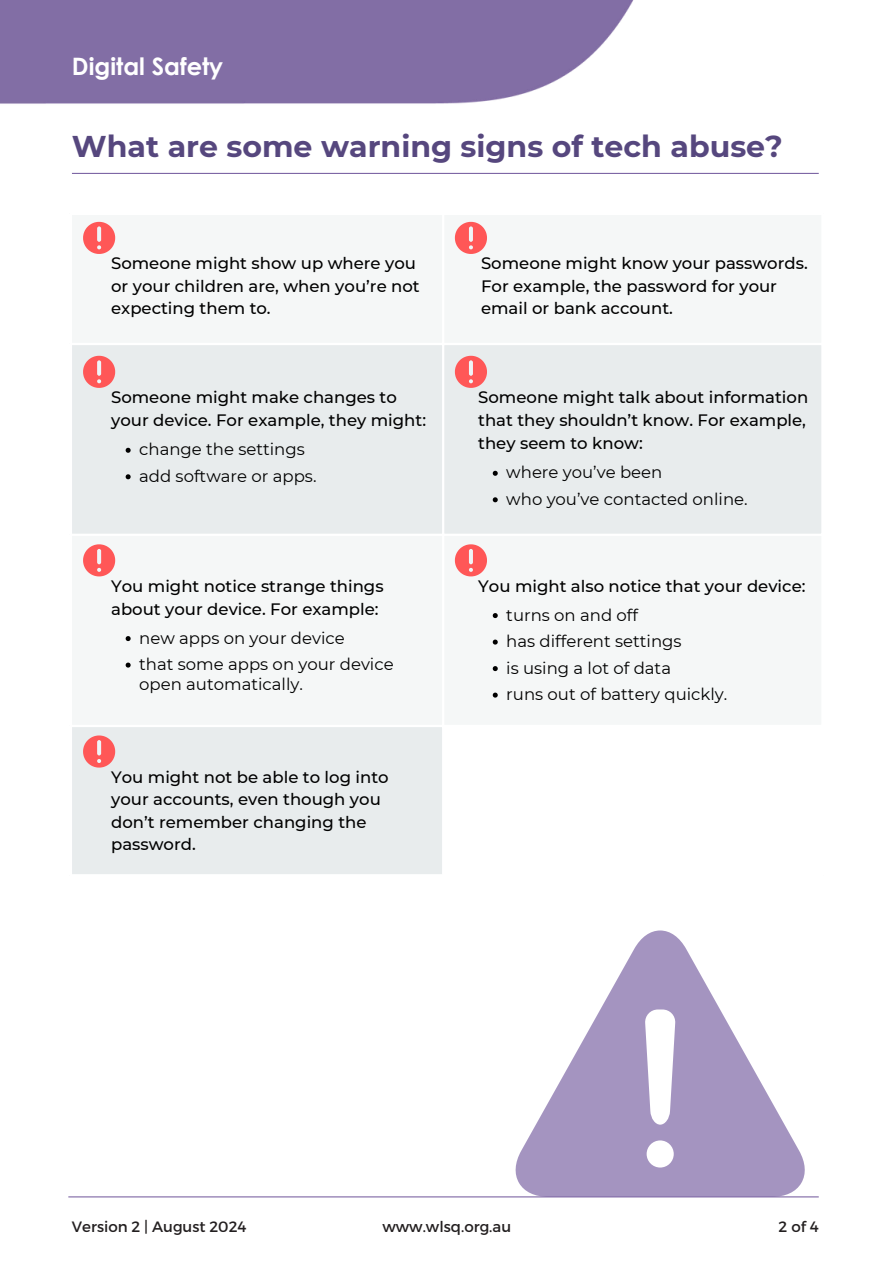
<style>
.page{position:relative;width:894px;height:1264px;background:#fff}
.page>*{position:absolute;margin:0;border:0;box-sizing:border-box;transform-origin:0 0}
.t1{font:700 30px "Montserrat";color:#56477e}
.t2{font:700 24px "Century Gothic";color:#fff}
.t3{font:500 16.5px/22.5px "Montserrat";color:#000}
.t4{font:16.5px/19.5px "Montserrat";color:#000}
.t5{font:15px "Montserrat";color:#231f20}
</style>
<div class="page">
<img style="left:0;top:0;width:634px;height:104px">
<hr style="left:68px;top:1196px;width:750px;height:1px;background:#7e67a5">
<hr style="left:72px;top:173px;width:746px;height:1px;background:#7e67a5">
<svg style="left:72px;top:345px;width:749px;height:529px;fill:#e8eced"></svg>
<div style="left:443px;top:725px;width:379px;height:150px;background:#fff"></div>
<hr style="left:442px;top:215px;width:2px;height:659px;background:#fff">
<hr style="left:70px;top:533px;width:753px;height:3px;background:#fff">
<hr style="left:70px;top:724px;width:753px;height:3px;background:#fff">
<svg style="left:515px;top:930px;width:290px;height:266px;fill:#a494c0"></svg>
<svg style="left:83px;top:222px;width:32px;height:32px"></svg>
<svg style="left:492px;top:471px;width:5px;height:5px"></svg>
<svg style="left:492px;top:497px;width:5px;height:5px"></svg>
<svg style="left:126px;top:448px;width:5px;height:5px"></svg>
<svg style="left:126px;top:474px;width:5px;height:5px"></svg>
<svg style="left:126px;top:636px;width:5px;height:5px"></svg>
<svg style="left:126px;top:662px;width:5px;height:5px"></svg>
<svg style="left:492px;top:613px;width:5px;height:5px"></svg>
<svg style="left:492px;top:639px;width:5px;height:5px"></svg>
<svg style="left:492px;top:666px;width:5px;height:5px"></svg>
<svg style="left:492px;top:692px;width:5px;height:5px"></svg>
<svg style="left:455px;top:222px;width:32px;height:32px"></svg>
<svg style="left:83px;top:356px;width:32px;height:32px"></svg>
<svg style="left:455px;top:356px;width:32px;height:32px"></svg>
<svg style="left:83px;top:544px;width:32px;height:32px"></svg>
<svg style="left:455px;top:544px;width:32px;height:32px"></svg>
<svg style="left:83px;top:735px;width:32px;height:32px"></svg>
<h1 class="t2" style="left:72px;top:51px;width:153px">Digital Safety</h1>
<h2 class="t1" style="left:72px;top:127px;width:712px">What are some warning signs of tech abuse?</h2>
<h3 class="t3" style="left:111px;top:252px;width:310px">Someone might show up where you or your children are, when you’re not expecting them to.</h3>
<p class="t3" style="left:111px;top:386px;width:316px;line-height:23px">Someone might make changes to your device. For example, they might:</p>
<p class="t4" style="left:139px;top:439px;width:167px">change the settings</p>
<h3 class="t4" style="left:139px;top:466px;width:179px">add software or apps.</h3>
<p class="t3" style="left:111px;top:574px;width:274px;line-height:23px">You might notice strange things about your device. For example:</p>
<p class="t4" style="left:139px;top:628px;width:207px">new apps on your device</p>
<h3 class="t4" style="left:139px;top:654px;width:256px">that some apps on your device open automatically.</h3>
<p class="t3" style="left:111px;top:765px;width:279px">You might not be able to log into your accounts, even though you don’t remember changing the password.</p>
<p class="t3" style="left:481px;top:252px;width:328px">Someone might know your passwords.<br>For example, the password for your email or bank account.</p>
<p class="t3" style="left:478px;top:386px;width:331px;line-height:23px">Someone might talk about information that they shouldn’t know. For example, they seem to know:</p>
<h3 class="t4" style="left:506px;top:462px;width:157px">where you’ve been</h3>
<p class="t4" style="left:506px;top:489px;width:243px">who you’ve contacted online.</p>
<p class="t3" style="left:478px;top:574px;width:329px">You might also notice that your device:</p>
<p class="t4" style="left:506px;top:605px;width:133px">turns on and off</p>
<p class="t4" style="left:506px;top:631px;width:177px">has different settings</p>
<h3 class="t4" style="left:506px;top:658px;width:166px">is using a lot of data</h3>
<p class="t4" style="left:506px;top:684px;width:222px">runs out of battery quickly.</p>
<p class="t5" style="left:72px;top:1216px;width:176px">Version 2 | August 2024</p>
<p class="t5" style="left:382px;top:1216px;width:130px">www.wlsq.org.au</p>
<h3 class="t5" style="left:778px;top:1216px;width:42px">2of4</h3>
</div>
